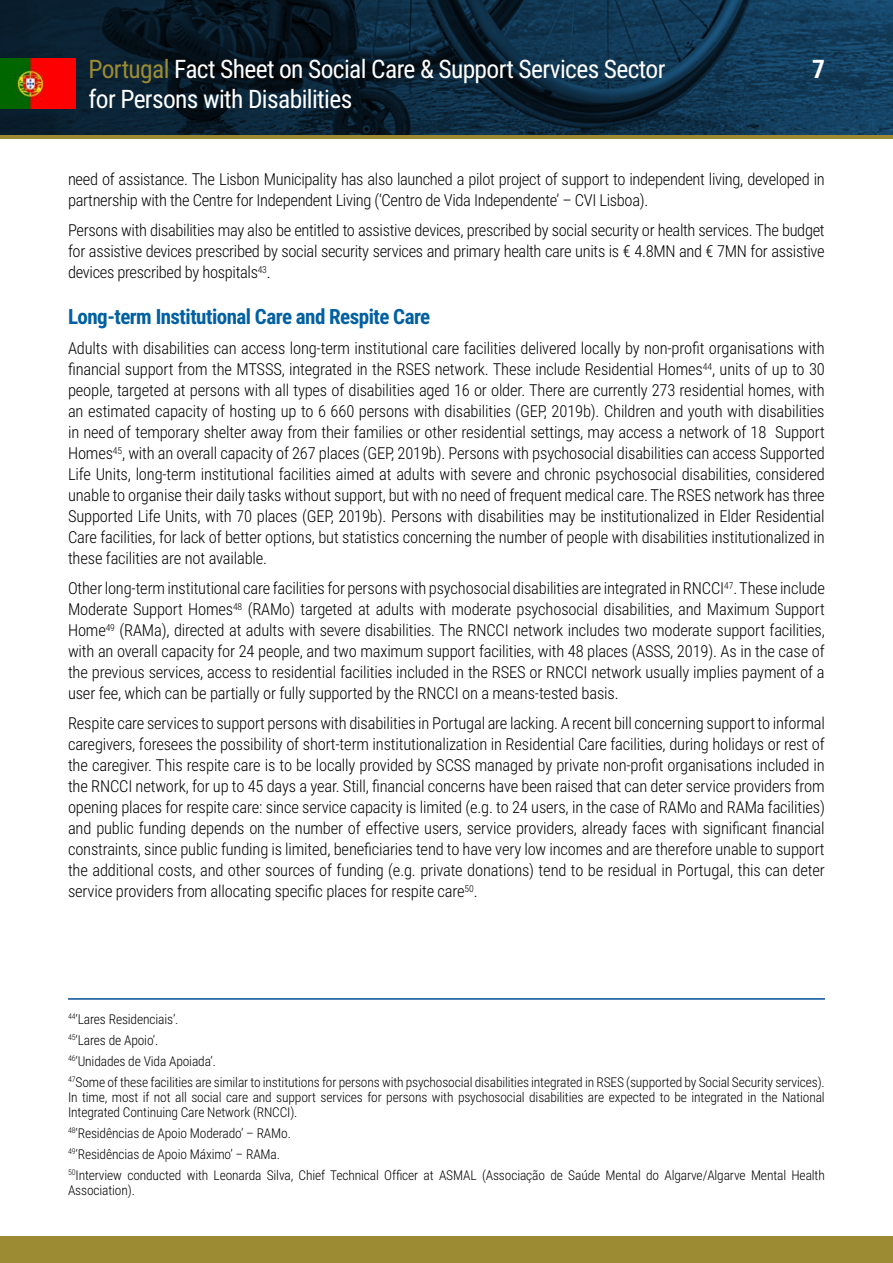
<style>
.page{position:relative;width:893px;height:1263px;background:#fff}
.page>*{position:absolute;margin:0;border:0;box-sizing:border-box;transform-origin:0 0}
.t1{font:25.5px "Roboto Condensed";letter-spacing:-.025em;color:#fff}
.t2{font:700 25.5px "Roboto Condensed";color:#fff}
.t3{font:700 21px "Roboto Condensed";letter-spacing:-.025em;color:#0060a2}
.t4{font:300 16.5px/21px "Roboto Condensed";letter-spacing:-.02em;color:#000;text-align:justify}
.t5{font:300 13.5px/21px "Roboto Condensed";letter-spacing:-.01em;color:#000}
.s1{color:#9c8b33}
</style>
<div class="page">
<svg style="left:0;top:0;width:893px;height:135px;background:#0c293d"></svg>
<div style="left:0;top:1237px;width:893px;height:26px;background:#9c8b33"></div>
<hr style="left:0;top:135px;width:893px;height:3px;background:#9c8b33">
<img style="left:0;top:59px;width:76px;height:49px">
<hr style="left:68px;top:998px;width:757px;height:2px;background:#004d94">
<h1 class="t1" style="left:88px;top:51px;width:578px"><span class="s1">Portugal</span> Fact Sheet on Social Care &amp; Support Services Sector</h1>
<h1 class="t2" style="left:812px;top:51px;width:14px">7</h1>
<h1 class="t1" style="left:88px;top:81px;width:265px">for Persons with Disabilities</h1>
<p class="t4" style="left:68px;top:168px;width:758px">need of assistance. The Lisbon Municipality has also launched a pilot project of support to independent living, developed in partnership with the Centre for Independent Living (‘Centro de Vida Independente’ – CVI Lisboa).</p>
<p class="t4" style="left:68px;top:219px;width:758px">Persons with disabilities may also be entitled to assistive devices, prescribed by social security or health services. The budget for assistive devices prescribed by social security services and primary health care units is € 4.8MN and € 7MN for assistive devices prescribed by hospitals<sup>43</sup>.</p>
<p class="t3" style="left:68px;top:302px;width:364px">Long-term Institutional Care and Respite Care</p>
<p class="t4" style="left:68px;top:337px;width:758px">Adults with disabilities can access long-term institutional care facilities delivered locally by non-profit organisations with financial support from the MTSSS, integrated in the RSES network. These include Residential Homes<sup>44</sup>, units of up to 30 people, targeted at persons with all types of disabilities aged 16 or older. There are currently 273 residential homes, with an estimated capacity of hosting up to 6 660 persons with disabilities (GEP, 2019b). Children and youth with disabilities in need of temporary shelter away from their families or other residential settings, may access a network of 18 Support Homes<sup>45</sup>, with an overall capacity of 267 places (GEP, 2019b). Persons with psychosocial disabilities can access Supported Life Units, long-term institutional facilities aimed at adults with severe and chronic psychosocial disabilities, considered unable to organise their daily tasks without support, but with no need of frequent medical care. The RSES network has three Supported Life Units, with 70 places (GEP, 2019b). Persons with disabilities may be institutionalized in Elder Residential Care facilities, for lack of better options, but statistics concerning the number of people with disabilities institutionalized in these facilities are not available.</p>
<p class="t4" style="left:68px;top:577px;width:758px">Other long-term institutional care facilities for persons with psychosocial disabilities are integrated in RNCCI<sup>47</sup>. These include Moderate Support Homes<sup>48</sup> (RAMo) targeted at adults with moderate psychosocial disabilities, and Maximum Support Home<sup>49</sup> (RAMa), directed at adults with severe disabilities. The RNCCI network includes two moderate support facilities, with an overall capacity for 24 people, and two maximum support facilities, with 48 places (ASSS, 2019). As in the case of the previous services, access to residential facilities included in the RSES or RNCCI network usually implies payment of a user fee, which can be partially or fully supported by the RNCCI on a means-tested basis.</p>
<p class="t4" style="left:68px;top:712px;width:758px">Respite care services to support persons with disabilities in Portugal are lacking. A recent bill concerning support to informal caregivers, foresees the possibility of short-term institutionalization in Residential Care facilities, during holidays or rest of the caregiver. This respite care is to be locally provided by SCSS managed by private non-profit organisations included in the RNCCI network, for up to 45 days a year. Still, financial concerns have been raised that can deter service providers from opening places for respite care: since service capacity is limited (e.g. to 24 users, in the case of RAMo and RAMa facilities) and public funding depends on the number of effective users, service providers, already faces with significant financial constraints, since public funding is limited, beneficiaries tend to have very low incomes and are therefore unable to support the additional costs, and other sources of funding (e.g. private donations) tend to be residual in Portugal, this can deter service providers from allocating specific places for respite care<sup>50</sup>.</p>
<p class="t5" style="left:68px;top:1008px;width:758px"><sup>44</sup>‘Lares Residenciais’.<br><sup>45</sup>‘Lares de Apoio’.<br><sup>46</sup>‘Unidades de Vida Apoiada’.<br><sup>47</sup>Some of these facilities are similar to institutions for persons with psychosocial disabilities integrated in RSES (supported by Social Security services).</p>
<p class="t5" style="left:68px;top:1089px;width:758px;line-height:15px">In time, most if not all social care and support services for persons with psychosocial disabilities are expected to be integrated in the National<br>Integrated Continuing Care Network (RNCCI).</p>
<p class="t5" style="left:68px;top:1122px;width:758px"><sup>48</sup>‘Residências de Apoio Moderado’ – RAMo.<br><sup>49</sup>‘Residências de Apoio Máximo’ – RAMa.<br><sup>50</sup>Interview conducted with Leonarda Silva, Chief Technical Officer at ASMAL (Associação de Saúde Mental do Algarve/Algarve Mental Health</p>
<p class="t5" style="left:68px;top:1179px;width:68px">Association).</p>
</div>
